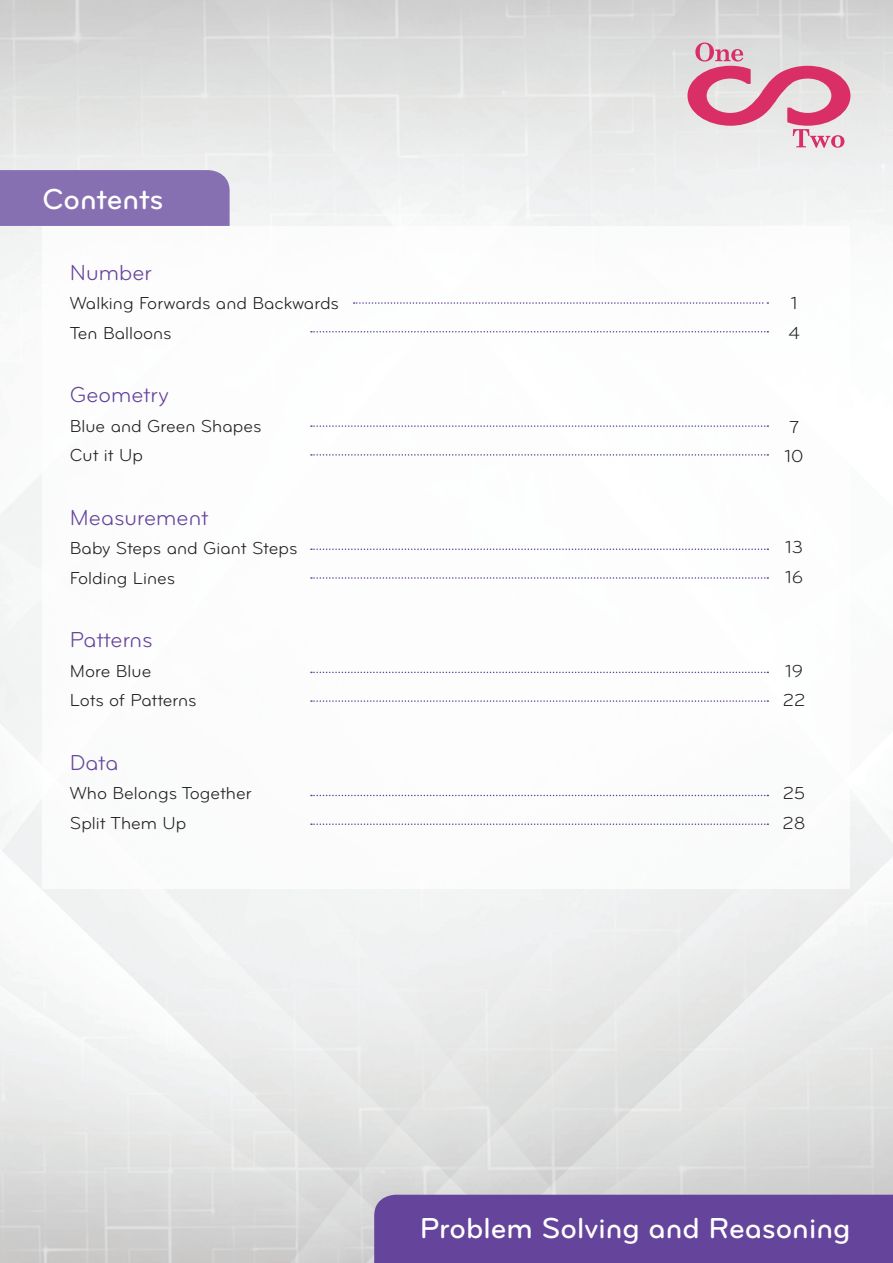
<style>
.page{position:relative;width:893px;height:1263px;background:#fff}
.page>*{position:absolute;margin:0;border:0;box-sizing:border-box;transform-origin:0 0}
.t1{font:30px "Bryant Medium Alternate";color:#fff}
.t2{font:22.5px "Bryant Regular Alternate";color:#65449b}
.t3{font:18px/29.5px "Bryant Regular Alternate";color:#231f20}
</style>
<div class="page">
<div style="left:374px;top:1195px;width:519px;height:68px;background:#65449b"></div>
<div style="left:0;top:170px;width:230px;height:56px;background:#8770b2"></div>
<svg style="left:687px;top:43px;width:163px;height:105px;background:#e0abbc"></svg>
<svg style="left:354px;top:302px;width:414px;height:2px"></svg>
<svg style="left:311px;top:331px;width:457px;height:1px"></svg>
<svg style="left:311px;top:425px;width:457px;height:2px"></svg>
<svg style="left:311px;top:454px;width:457px;height:2px"></svg>
<svg style="left:311px;top:548px;width:457px;height:2px"></svg>
<svg style="left:311px;top:577px;width:457px;height:2px"></svg>
<svg style="left:311px;top:672px;width:457px;height:1px"></svg>
<svg style="left:311px;top:700px;width:457px;height:2px"></svg>
<svg style="left:311px;top:795px;width:457px;height:1px"></svg>
<svg style="left:311px;top:823px;width:457px;height:2px"></svg>
<h1 class="t1" style="left:43px;top:181px;width:122px">Contents</h1>
<p class="t2" style="left:70px;top:259px;width:83px">Number</p>
<p class="t3" style="left:70px;top:289px;width:271px">Walking Forwards and Backwards<br>Ten Balloons</p>
<p class="t2" style="left:70px;top:382px;width:100px">Geometry</p>
<p class="t3" style="left:70px;top:411px;width:193px">Blue and Green Shapes<br>Cut it Up</p>
<p class="t2" style="left:70px;top:504px;width:140px">Measurement</p>
<p class="t3" style="left:70px;top:534px;width:229px">Baby Steps and Giant Steps<br>Folding Lines</p>
<p class="t2" style="left:70px;top:627px;width:84px">Patterns</p>
<p class="t3" style="left:70px;top:656px;width:128px">More Blue<br>Lots of Patterns</p>
<p class="t2" style="left:70px;top:749px;width:50px">Data</p>
<p class="t3" style="left:70px;top:779px;width:183px">Who Belongs Together<br>Split Them Up</p>
<p class="t3" style="left:788px;top:288px;width:13px">1<br>4</p>
<p class="t3" style="left:785px;top:412px;width:20px">7<br>10</p>
<p class="t3" style="left:785px;top:533px;width:19px">13<br>16</p>
<p class="t3" style="left:783px;top:656px;width:24px">19<br>22</p>
<p class="t3" style="left:782px;top:779px;width:25px">25<br>28</p>
<h1 class="t1" style="left:420px;top:1209px;width:432px">Problem Solving and Reasoning</h1>
</div>
